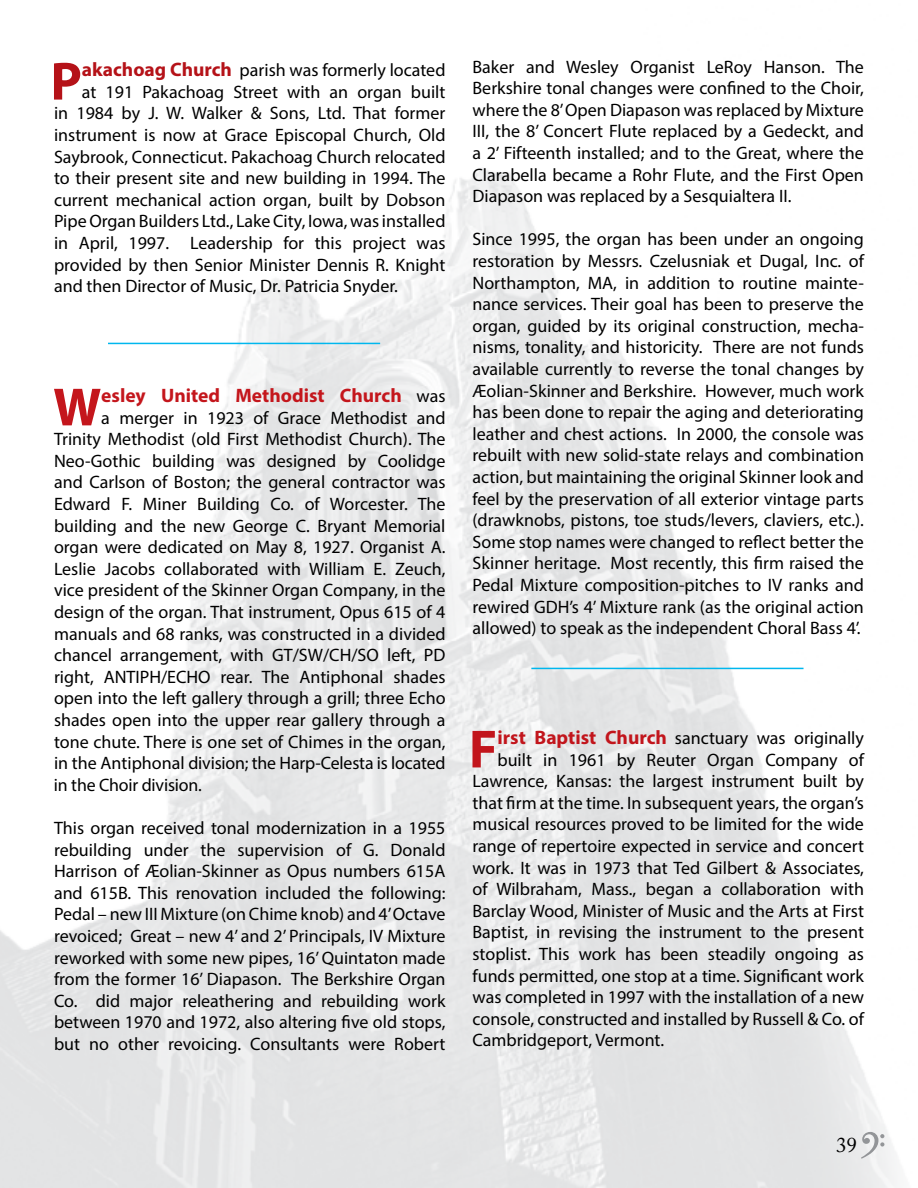
<style>
.page{position:relative;width:918px;height:1188px;background:#fff}
.page>*{position:absolute;margin:0;border:0;box-sizing:border-box;transform-origin:0 0}
.t1{font:700 54.15px "Myriad Pro";color:#b51218}
.t2{font:700 54.15px "Myriad Pro";color:#c4161c}
.t3{font:700 54.15px "Myriad Pro";color:#c2151c}
.t4{font:21px "Adobe Caslon Pro";color:#000}
.t5{font:700 19.5px "Myriad Pro";color:#c4161c}
.t6{font:18px/21.6px "Myriad Pro";color:#000;text-align:justify}
.s1{font-weight:700;font-size:19.5px;color:#b51218}
.s2{font-weight:400;font-size:18px;color:#000}
.s3{font-weight:700;font-size:19.5px;color:#c2151c}
</style>
<div class="page">
<svg style="left:861px;top:1132px;width:23px;height:27px"></svg>
<hr style="left:108px;top:343px;width:272px;height:1px;background:#00b7ee">
<hr style="left:531px;top:668px;width:273px;height:1px;background:#00b7ee">
<h1 class="t1" style="left:50px;top:46px;width:33px">P</h1>
<p class="t6" style="left:82px;top:59px;width:365px"><span class="s1">akachoag Church</span> parish was formerly located</p>
<p class="t6" style="left:82px;top:81px;width:365px">at 191 Pakachoag Street with an organ built</p>
<p class="t6" style="left:54px;top:102px;width:393px">in 1984 by J. W. Walker &amp; Sons, Ltd. That former</p>
<p class="t6" style="left:54px;top:124px;width:393px">instrument is now at Grace Episcopal Church, Old</p>
<p class="t6" style="left:54px;top:145px;width:393px">Saybrook, Connecticut. Pakachoag Church relocated</p>
<p class="t6" style="left:54px;top:167px;width:393px">to their present site and new building in 1994. The</p>
<p class="t6" style="left:54px;top:189px;width:393px">current mechanical action organ, built by Dobson</p>
<p class="t6" style="left:54px;top:210px;width:393px">Pipe Organ Builders Ltd., Lake City, Iowa, was installed</p>
<p class="t6" style="left:54px;top:232px;width:393px">in April, 1997. Leadership for this project was</p>
<p class="t6" style="left:54px;top:253px;width:393px">provided by then Senior Minister Dennis R. Knight</p>
<p class="t6" style="left:54px;top:275px;width:346px">and then Director of Music, Dr. Patricia Snyder.</p>
<h1 class="t2" style="left:53px;top:372px;width:50px">W</h1>
<p class="t5" style="left:101px;top:383px;width:346px">esley United Methodist Church <span class="s2">was</span></p>
<p class="t6" style="left:54px;top:406px;width:393px;text-indent:47px">a merger in 1923 of Grace Methodist and Trinity Methodist (old First Methodist Church). The Neo-Gothic building was designed by Coolidge and Carlson of Boston; the general contractor was Edward F. Miner Building Co. of Worcester. The building and the new George C. Bryant Memorial organ were dedicated on May 8, 1927. Organist A.<br>Leslie Jacobs collaborated with William E. Zeuch, vice president of the Skinner Organ Company, in the design of the organ. That instrument, Opus 615 of 4 manuals and 68 ranks, was constructed in a divided chancel arrangement, with GT/SW/CH/SO left, PD right, ANTIPH/ECHO rear. The Antiphonal shades open into the left gallery through a grill; three Echo shades open into the upper rear gallery through a tone chute. There is one set of Chimes in the organ, in the Antiphonal division; the Harp-Celesta is located in the Choir division.</p>
<p class="t6" style="left:54px;top:817px;width:393px">This organ received tonal modernization in a 1955 rebuilding under the supervision of G. Donald Harrison of Æolian-Skinner as Opus numbers 615A and 615B. This renovation included the following:<br>Pedal – new III Mixture (on Chime knob) and 4’ Octave revoiced; Great – new 4’ and 2’ Principals, IV Mixture reworked with some new pipes, 16’ Quintaton made from the former 16’ Diapason. The Berkshire Organ Co. did major releathering and rebuilding work between 1970 and 1972, also altering five old stops, but no other revoicing. Consultants were Robert</p>
<p class="t6" style="left:472px;top:56px;width:393px">Baker and Wesley Organist LeRoy Hanson. The Berkshire tonal changes were confined to the Choir, where the 8’ Open Diapason was replaced by Mixture III, the 8’ Concert Flute replaced by a Gedeckt, and a 2’ Fifteenth installed; and to the Great, where the Clarabella became a Rohr Flute, and the First Open Diapason was replaced by a Sesquialtera II.</p>
<p class="t6" style="left:472px;top:228px;width:393px">Since 1995, the organ has been under an ongoing restoration by Messrs. Czelusniak et Dugal, Inc. of Northampton, MA, in addition to routine mainte&shy;nance services. Their goal has been to preserve the organ, guided by its original construction, mecha&shy;nisms, tonality, and historicity. There are not funds available currently to reverse the tonal changes by Æolian-Skinner and Berkshire. However, much work has been done to repair the aging and deteriorating leather and chest actions. In 2000, the console was rebuilt with new solid-state relays and combination action, but maintaining the original Skinner look and feel by the preservation of all exterior vintage parts (drawknobs, pistons, toe studs/levers, claviers, etc.).<br>Some stop names were changed to reflect better the Skinner heritage. Most recently, this firm raised the Pedal Mixture composition-pitches to IV ranks and rewired GDH’s 4’ Mixture rank (as the original action allowed) to speak as the independent Choral Bass 4’.</p>
<h1 class="t3" style="left:469px;top:714px;width:30px">F</h1>
<p class="t6" style="left:497px;top:727px;width:368px"><span class="s3">irst Baptist Church</span> sanctuary was originally</p>
<p class="t6" style="left:497px;top:749px;width:368px">built in 1961 by Reuter Organ Company of</p>
<p class="t6" style="left:473px;top:770px;width:393px">Lawrence, Kansas: the largest instrument built by</p>
<p class="t6" style="left:473px;top:792px;width:393px">that firm at the time. In subsequent years, the organ’s</p>
<p class="t6" style="left:473px;top:813px;width:393px">musical resources proved to be limited for the wide</p>
<p class="t6" style="left:473px;top:835px;width:393px">range of repertoire expected in service and concert</p>
<p class="t6" style="left:473px;top:857px;width:393px">work. It was in 1973 that Ted Gilbert &amp; Associates,</p>
<p class="t6" style="left:473px;top:878px;width:393px">of Wilbraham, Mass., began a collaboration with</p>
<p class="t6" style="left:473px;top:900px;width:393px">Barclay Wood, Minister of Music and the Arts at First</p>
<p class="t6" style="left:473px;top:921px;width:393px">Baptist, in revising the instrument to the present</p>
<p class="t6" style="left:473px;top:943px;width:393px">stoplist. This work has been steadily ongoing as</p>
<p class="t6" style="left:473px;top:965px;width:393px">funds permitted, one stop at a time. Significant work</p>
<p class="t6" style="left:473px;top:986px;width:393px">was completed in 1997 with the installation of a new</p>
<p class="t6" style="left:473px;top:1008px;width:393px">console, constructed and installed by Russell &amp; Co. of</p>
<p class="t6" style="left:473px;top:1029px;width:193px">Cambridgeport, Vermont.</p>
<p class="t4" style="left:836px;top:1132px;width:22px">39</p>
</div>
